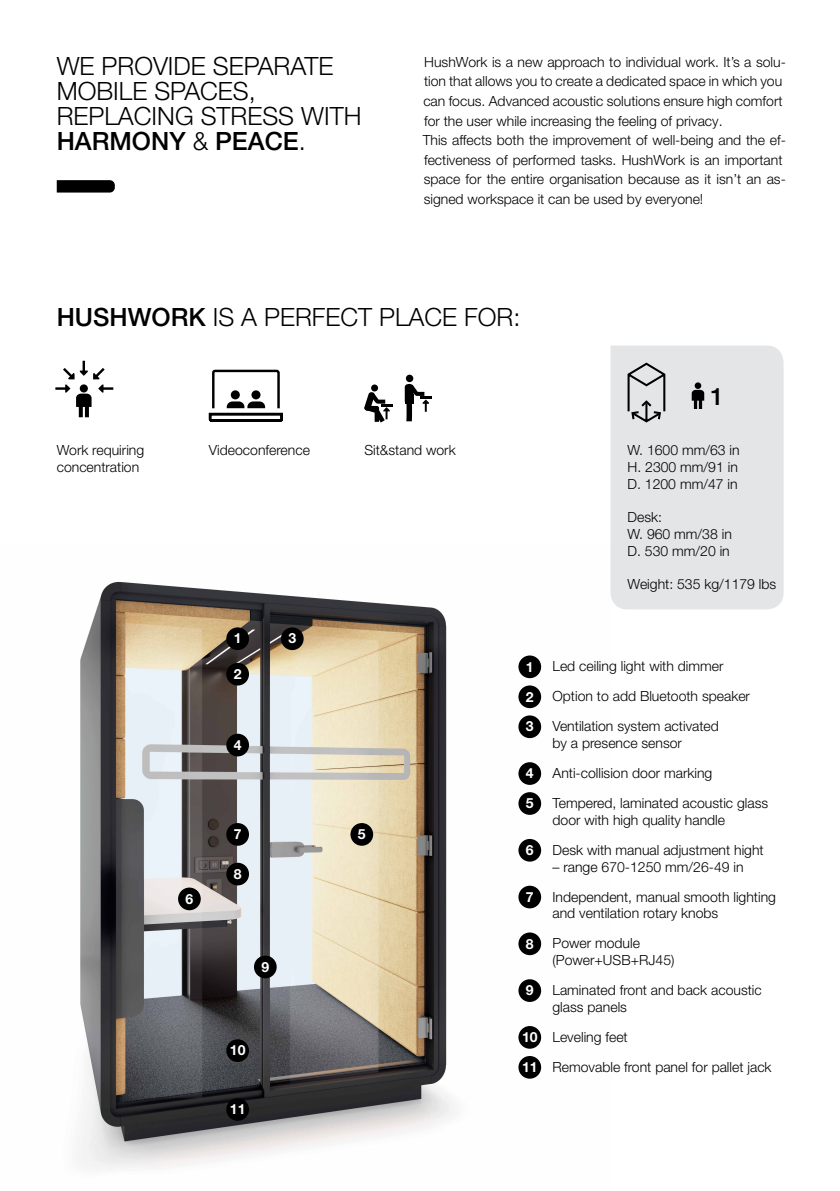
<style>
.page{position:relative;width:840px;height:1191px;background:#fff}
.page>*{position:absolute;margin:0;border:0;box-sizing:border-box;transform-origin:0 0}
.t1{font:300 25.2px/25.2px "Helvetica Neue LT Pro";color:#000}
.t2{font:500 24px "Helvetica Neue LT Pro";color:#000}
.t3{font:300 14px/30px "Helvetica Neue LT Pro";color:#000}
.t4{font:700 14px "Helvetica Neue LT Pro";color:#fff}
.s1{font-weight:500}
.s2{font-weight:700;color:#fff}
</style>
<div class="page">
<img style="left:80px;top:582px;width:462px;height:587px">
<svg style="left:208px;top:369px;width:75px;height:53px"></svg>
<div style="left:231px;top:390px;width:9px;height:9px;background:#000;border-radius:50%"></div>
<svg style="left:55px;top:361px;width:58px;height:56px"></svg>
<div style="left:80px;top:384px;width:8px;height:8px;background:#000;border-radius:50%"></div>
<div style="left:405px;top:375px;width:8px;height:7px;background:#000;border-radius:50%"></div>
<svg style="left:404px;top:383px;width:27px;height:38px"></svg>
<div style="left:371px;top:384px;width:7px;height:7px;background:#000;border-radius:50%"></div>
<svg style="left:364px;top:390px;width:28px;height:32px"></svg>
<div style="left:350px;top:823px;width:23px;height:22px;background:#000;border-radius:50%"></div>
<div style="left:226px;top:663px;width:23px;height:22px;background:#000;border-radius:50%"></div>
<div style="left:226px;top:627px;width:23px;height:23px;background:#000;border-radius:50%"></div>
<div style="left:281px;top:627px;width:22px;height:23px;background:#000;border-radius:50%"></div>
<div style="left:226px;top:733px;width:23px;height:23px;background:#000;border-radius:50%"></div>
<div style="left:178px;top:887px;width:23px;height:23px;background:#000;border-radius:50%"></div>
<div style="left:254px;top:955px;width:22px;height:23px;background:#000;border-radius:50%"></div>
<div style="left:226px;top:862px;width:23px;height:23px;background:#000;border-radius:50%"></div>
<div style="left:226px;top:1039px;width:23px;height:23px;background:#000;border-radius:50%"></div>
<div style="left:226px;top:1098px;width:23px;height:22px;background:#000;border-radius:50%"></div>
<div style="left:226px;top:823px;width:23px;height:22px;background:#000;border-radius:50%"></div>
<div style="left:610px;top:345px;width:173px;height:264px;background:#e4e5e6"></div>
<svg style="left:625px;top:361px;width:41px;height:63px;background:#b9babb"></svg>
<svg style="left:691px;top:390px;width:12px;height:19px"></svg>
<div style="left:694px;top:382px;width:6px;height:7px;background:#000;border-radius:50%"></div>
<div style="left:518px;top:655px;width:23px;height:23px;background:#000;border-radius:50%"></div>
<div style="left:518px;top:685px;width:23px;height:23px;background:#000;border-radius:50%"></div>
<div style="left:518px;top:715px;width:23px;height:23px;background:#000;border-radius:50%"></div>
<div style="left:518px;top:762px;width:23px;height:23px;background:#000;border-radius:50%"></div>
<div style="left:518px;top:792px;width:23px;height:23px;background:#000;border-radius:50%"></div>
<div style="left:518px;top:839px;width:23px;height:22px;background:#000;border-radius:50%"></div>
<div style="left:518px;top:885px;width:23px;height:23px;background:#000;border-radius:50%"></div>
<div style="left:518px;top:932px;width:23px;height:23px;background:#000;border-radius:50%"></div>
<div style="left:518px;top:979px;width:23px;height:23px;background:#000;border-radius:50%"></div>
<div style="left:518px;top:1026px;width:23px;height:22px;background:#000;border-radius:50%"></div>
<div style="left:518px;top:1056px;width:23px;height:22px;background:#000;border-radius:50%"></div>
<svg style="left:57px;top:180px;width:58px;height:12px"></svg>
<h1 class="t1" style="left:57px;top:53px;width:302px">We provide separate mobile spaces, replacing stress with<br><span class="s1">HARMONY</span> &amp; <span class="s1">PEACE</span>.</h1>
<p class="t3" style="left:422px;top:52px;width:364px;line-height:19.6px">HushWork is a new approach to individual work. It’s a solu&shy;tion that allows you to create a dedicated space in which you can focus. Advanced acoustic solutions ensure high comfort for the user while increasing the feeling of privacy.<br>This affects both the improvement of well-being and the ef&shy;fectiveness of performed tasks. HushWork is an important space for the entire organisation because as it isn’t an as&shy;signed workspace it can be used by everyone!</p>
<h1 class="t1" style="left:57px;top:303px;width:465px"><span class="s1">HUSHWORK</span> is a perfect place for:</h1>
<p class="t3" style="left:57px;top:435px;width:89px">Work requiring</p>
<p class="t3" style="left:209px;top:435px;width:102px">Videoconference</p>
<p class="t3" style="left:364px;top:435px;width:93px">Sit&amp;stand work</p>
<p class="t3" style="left:57px;top:451px;width:84px">concentration</p>
<p class="t4" style="left:234px;top:629px;width:9px">1</p>
<p class="t4" style="left:288px;top:629px;width:9px">3</p>
<h2 class="t2" style="left:710px;top:382px;width:15px">1</h2>
<p class="t3" style="left:627px;top:441px;width:114px;line-height:16.8px">W. 1600 mm/63 in<br>H. 2300 mm/91 in<br>D. 1200 mm/47 in</p>
<p class="t3" style="left:627px;top:508px;width:106px;line-height:16.8px">Desk:<br>W. 960 mm/38 in<br>D. 530 mm/20 in</p>
<p class="t3" style="left:627px;top:569px;width:150px">Weight: 535 kg/1179 lbs</p>
<p class="t4" style="left:185px;top:889px;width:9px">6</p>
<p class="t4" style="left:234px;top:665px;width:9px">2</p>
<p class="t4" style="left:234px;top:736px;width:9px">4</p>
<p class="t4" style="left:234px;top:825px;width:9px">7</p>
<p class="t4" style="left:234px;top:865px;width:9px">8</p>
<p class="t4" style="left:261px;top:957px;width:9px">9</p>
<p class="t4" style="left:230px;top:1041px;width:17px">10</p>
<p class="t4" style="left:230px;top:1100px;width:17px">11</p>
<p class="t4" style="left:358px;top:825px;width:9px">5</p>
<p class="t3" style="left:525px;top:651px;width:225px"><span class="s2">1</span> Led ceiling light with dimmer<br><span class="s2">2</span> Option to add Bluetooth speaker<br><span class="s2">3</span> Ventilation system activated</p>
<p class="t3" style="left:525px;top:728px;width:244px;text-indent:27px">by a presence sensor<br><span class="s2">4</span> Anti-collision door marking<br><span class="s2">5</span> Tempered, laminated acoustic glass</p>
<p class="t3" style="left:525px;top:804px;width:239px;text-indent:27px">door with high quality handle<br><span class="s2">6</span> Desk with manual adjustment hight</p>
<p class="t3" style="left:525px;top:851px;width:251px;text-align:center">– range 670-1250 mm/26-49 in<br><span class="s2">7</span> I ndependent, manual smooth lighting</p>
<p class="t3" style="left:525px;top:898px;width:194px;text-indent:27px">and ventilation rotary knobs<br><span class="s2">8</span> Power module</p>
<p class="t3" style="left:525px;top:944px;width:237px;text-indent:27px">(Power+US B+RJ45)<br><span class="s2">9</span> Laminated front and back acoustic</p>
<p class="t3" style="left:521px;top:991px;width:251px;text-indent:30px">glass panels<br><span class="s2">10</span> Leveling feet<br><span class="s2">11</span> Removable front panel for pallet jack</p>
</div>
